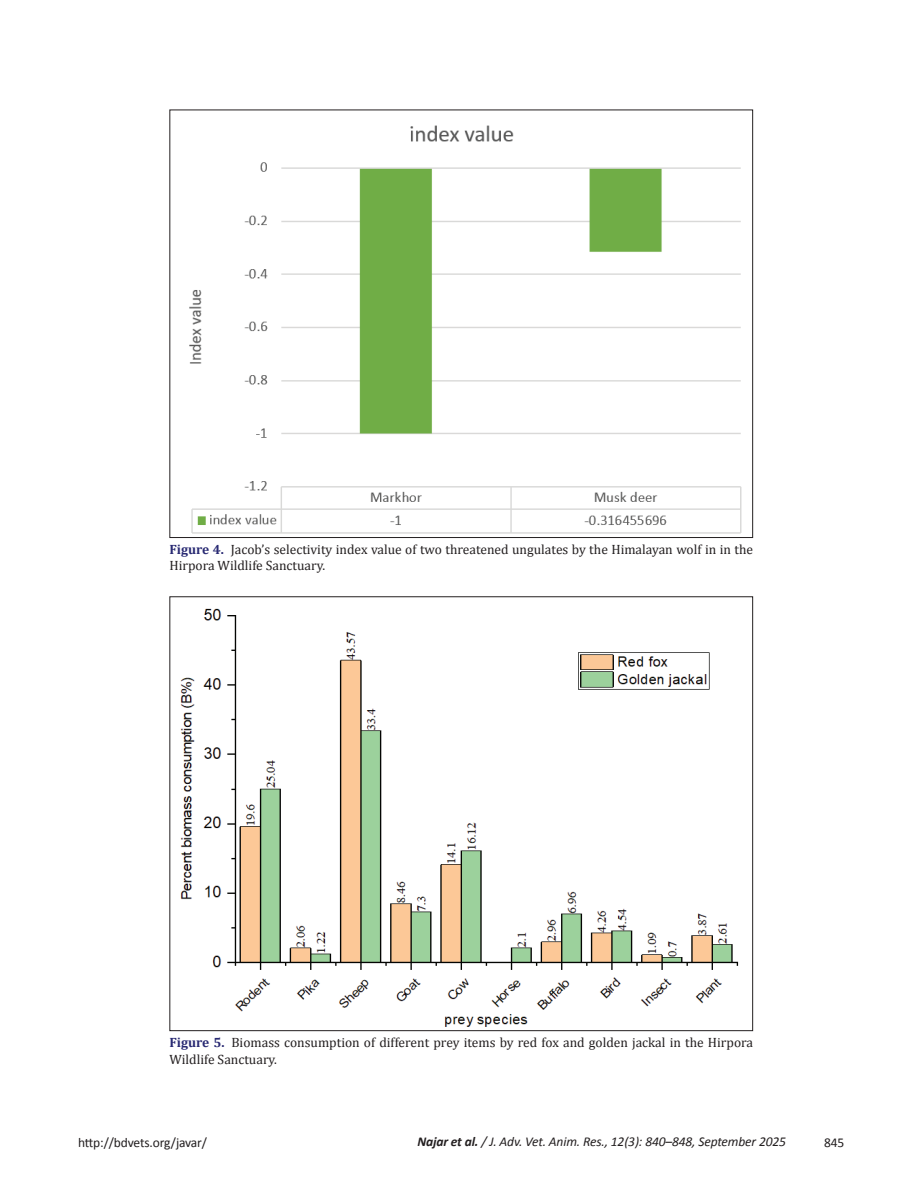
<style>
.page{position:relative;width:918px;height:1188px;background:#fff}
.page>*{position:absolute;margin:0;border:0;box-sizing:border-box;transform-origin:0 0}
.t1{font:13.5px/16.2px "Cambria";color:#231f20}
.t2{font:italic 13.5px "Calibri";letter-spacing:-.01em;color:#231f20}
.t3{font:13.5px "Calibri";letter-spacing:-.01em;color:#231f20}
.s1{font-weight:700;color:#292a73}
.s2{font-weight:700}
</style>
<div class="page">
<img style="left:189px;top:125px;width:553px;height:409px">
<img style="left:180px;top:608px;width:559px;height:419px">
<p class="t1" style="left:169px;top:541px;width:585px"><span class="s1">Figure 4.</span> Jacob’s selectivity index value of two threatened ungulates by the Himalayan wolf in in the<br>Hirpora Wildlife Sanctuary.</p>
<p class="t1" style="left:169px;top:1035px;width:585px"><span class="s1">Figure 5.</span> Biomass consumption of different prey items by red fox and golden jackal in the Hirpora<br>Wildlife Sanctuary.</p>
<p class="t3" style="left:78px;top:1134px;width:131px">http://bdvets.org/javar/</p>
<p class="t2" style="left:417px;top:1133px;width:370px"><span class="s2">Najar et al.</span> / J. Adv. Vet. Anim. Res., 12(3): 840–848, September 2025</p>
<p class="t3" style="left:824px;top:1134px;width:22px">845</p>
</div>
